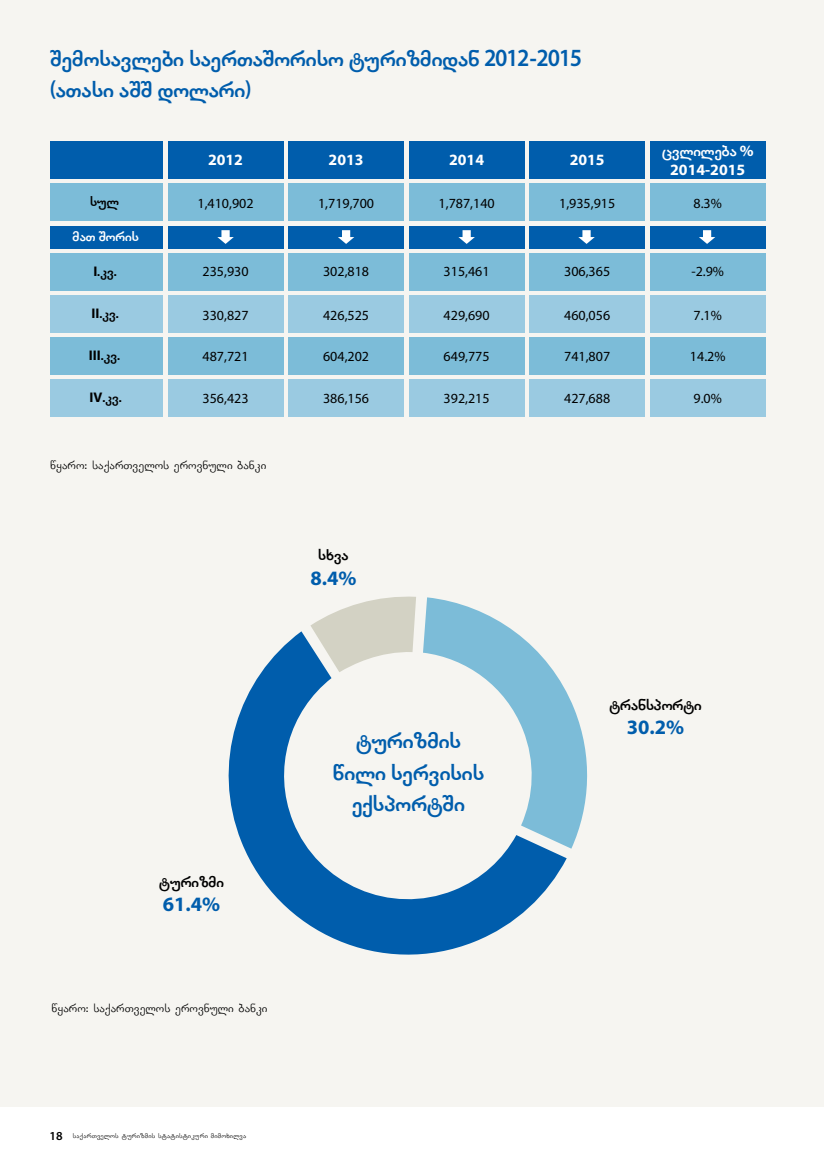
<style>
.page{position:relative;width:824px;height:1166px;background:#fff}
.page>*{position:absolute;margin:0;border:0;box-sizing:border-box;transform-origin:0 0}
.t1{font:700 22.75px/31.5px "A Kolkhety N";color:#005dac}
.t2{font:700 20.47px "Myriad Pro";color:#005dac}
.t3{font:700 15.75px "Myriad Pro";color:#fff}
.t4{font:700 15.75px "A Kolkhety N";color:#000}
.t5{font:700 15.75px "A Kolkhety N";color:#fff}
.t6{font:14px "Myriad Pro";color:#000}
.t7{font:700 14px "A Kolkhety N";color:#000}
.t8{font:700 14px "A Kolkhety N";color:#fff}
.t9{font:12.25px "A Kolkhety N";color:#000}
.t10{font:7px "A Kolkhety N";letter-spacing:.025em;color:#000}
.s1{font-family:"Myriad Pro"}
.s2{font-family:"Myriad Pro";font-weight:600;font-size:12.25px}
</style>
<div class="page">
<div style="left:0;top:0;width:823px;height:1106px;background:#f6f5f1"></div>
<svg style="left:310px;top:596px;width:106px;height:35px"></svg>
<svg style="left:228px;top:631px;width:338px;height:324px"></svg>
<div style="left:50px;top:379px;width:113px;height:37px;background:#9acae1"></div>
<div style="left:50px;top:142px;width:113px;height:37px;background:#005dac"></div>
<div style="left:50px;top:184px;width:113px;height:37px;background:#7cbcd8"></div>
<div style="left:50px;top:226px;width:113px;height:23px;background:#005dac"></div>
<div style="left:50px;top:254px;width:113px;height:37px;background:#7cbcd8"></div>
<div style="left:50px;top:295px;width:113px;height:37px;background:#9acae1"></div>
<div style="left:50px;top:337px;width:113px;height:37px;background:#7cbcd8"></div>
<div style="left:168px;top:379px;width:115px;height:37px;background:#9acae1"></div>
<div style="left:168px;top:142px;width:115px;height:37px;background:#005dac"></div>
<div style="left:168px;top:184px;width:115px;height:37px;background:#7cbcd8"></div>
<div style="left:168px;top:226px;width:115px;height:22px;background:#005dac"></div>
<div style="left:168px;top:253px;width:115px;height:37px;background:#7cbcd8"></div>
<div style="left:168px;top:295px;width:115px;height:37px;background:#9acae1"></div>
<div style="left:168px;top:337px;width:115px;height:37px;background:#7cbcd8"></div>
<svg style="left:217px;top:230px;width:17px;height:14px"></svg>
<div style="left:288px;top:379px;width:116px;height:37px;background:#9acae1"></div>
<div style="left:288px;top:142px;width:116px;height:37px;background:#005dac"></div>
<div style="left:288px;top:184px;width:116px;height:37px;background:#7cbcd8"></div>
<div style="left:288px;top:226px;width:116px;height:22px;background:#005dac"></div>
<div style="left:288px;top:253px;width:116px;height:37px;background:#7cbcd8"></div>
<div style="left:288px;top:295px;width:116px;height:37px;background:#9acae1"></div>
<div style="left:288px;top:337px;width:116px;height:37px;background:#7cbcd8"></div>
<svg style="left:338px;top:230px;width:16px;height:14px"></svg>
<div style="left:409px;top:379px;width:115px;height:37px;background:#9acae1"></div>
<div style="left:409px;top:142px;width:115px;height:37px;background:#005dac"></div>
<div style="left:409px;top:184px;width:115px;height:37px;background:#7cbcd8"></div>
<div style="left:409px;top:226px;width:115px;height:22px;background:#005dac"></div>
<div style="left:409px;top:253px;width:115px;height:37px;background:#7cbcd8"></div>
<div style="left:409px;top:295px;width:115px;height:37px;background:#9acae1"></div>
<div style="left:409px;top:337px;width:115px;height:37px;background:#7cbcd8"></div>
<svg style="left:458px;top:230px;width:17px;height:14px"></svg>
<div style="left:529px;top:379px;width:116px;height:37px;background:#9acae1"></div>
<div style="left:529px;top:142px;width:116px;height:37px;background:#005dac"></div>
<div style="left:529px;top:184px;width:116px;height:37px;background:#7cbcd8"></div>
<div style="left:529px;top:226px;width:116px;height:22px;background:#005dac"></div>
<div style="left:529px;top:253px;width:116px;height:37px;background:#7cbcd8"></div>
<div style="left:529px;top:295px;width:116px;height:37px;background:#9acae1"></div>
<div style="left:529px;top:337px;width:116px;height:37px;background:#7cbcd8"></div>
<svg style="left:578px;top:230px;width:16px;height:14px"></svg>
<div style="left:650px;top:379px;width:115px;height:37px;background:#9acae1"></div>
<div style="left:650px;top:142px;width:115px;height:37px;background:#005dac"></div>
<div style="left:650px;top:184px;width:115px;height:37px;background:#7cbcd8"></div>
<div style="left:650px;top:226px;width:115px;height:22px;background:#005dac"></div>
<div style="left:650px;top:253px;width:115px;height:37px;background:#7cbcd8"></div>
<div style="left:650px;top:295px;width:115px;height:37px;background:#9acae1"></div>
<div style="left:650px;top:337px;width:115px;height:37px;background:#7cbcd8"></div>
<svg style="left:699px;top:230px;width:16px;height:14px"></svg>
<svg style="left:423px;top:597px;width:165px;height:252px"></svg>
<h1 class="t1" style="left:50px;top:44px;width:533px">SEMOSAVLEBI SAERTASORISO TURIZMIDAN 2012-2015 (ATASI ASS DOLARI)</h1>
<p class="t3" style="left:208px;top:149px;width:36px">2012</p>
<p class="t3" style="left:328px;top:149px;width:36px">2013</p>
<p class="t3" style="left:449px;top:149px;width:36px">2014</p>
<p class="t3" style="left:569px;top:149px;width:36px">2015</p>
<p class="t7" style="left:90px;top:195px;width:30px">SUL</p>
<p class="t8" style="left:73px;top:230px;width:68px">MAT SORIS</p>
<p class="t6" style="left:197px;top:194px;width:58px">1,410,902</p>
<p class="t6" style="left:318px;top:194px;width:58px">1,719,700</p>
<p class="t6" style="left:438px;top:194px;width:58px">1,787,140</p>
<p class="t6" style="left:559px;top:194px;width:58px">1,935,915</p>
<p class="t7" style="left:93px;top:264px;width:25px"><span class="s1">I</span>.KV.</p>
<p class="t7" style="left:91px;top:307px;width:29px"><span class="s1">II</span>.KV.</p>
<p class="t7" style="left:89px;top:349px;width:33px"><span class="s1">III</span>.KV.</p>
<p class="t6" style="left:202px;top:263px;width:47px">235,930</p>
<p class="t6" style="left:202px;top:306px;width:47px">330,827</p>
<p class="t6" style="left:202px;top:348px;width:47px">487,721</p>
<p class="t6" style="left:323px;top:263px;width:47px">302,818</p>
<p class="t6" style="left:323px;top:306px;width:47px">426,525</p>
<p class="t6" style="left:323px;top:348px;width:47px">604,202</p>
<p class="t6" style="left:443px;top:263px;width:47px">315,461</p>
<p class="t6" style="left:443px;top:306px;width:47px">429,690</p>
<p class="t6" style="left:443px;top:348px;width:47px">649,775</p>
<p class="t6" style="left:564px;top:263px;width:47px">306,365</p>
<p class="t6" style="left:564px;top:306px;width:47px">460,056</p>
<p class="t6" style="left:564px;top:348px;width:47px">741,807</p>
<p class="t7" style="left:90px;top:391px;width:34px"><span class="s1">IV</span>.KV.</p>
<p class="t6" style="left:202px;top:390px;width:47px">356,423</p>
<p class="t6" style="left:323px;top:390px;width:47px">386,156</p>
<p class="t6" style="left:443px;top:390px;width:47px">392,215</p>
<p class="t6" style="left:564px;top:390px;width:47px">427,688</p>
<p class="t9" style="left:50px;top:459px;width:218px">WYARO: SAQARTVELOS EROVNULI BANKI</p>
<p class="t4" style="left:318px;top:547px;width:32px">SXVA</p>
<h2 class="t2" style="left:310px;top:565px;width:48px">8.4%</h2>
<p class="t5" style="left:661px;top:143px;width:94px">CVLILEBA <span class="s1">%</span></p>
<p class="t3" style="left:670px;top:160px;width:77px">2014-2015</p>
<p class="t6" style="left:693px;top:194px;width:30px">8.3%</p>
<p class="t6" style="left:691px;top:263px;width:34px">-2.9%</p>
<p class="t6" style="left:693px;top:306px;width:30px">7.1%</p>
<p class="t6" style="left:690px;top:348px;width:37px">14.2%</p>
<p class="t6" style="left:693px;top:390px;width:30px">9.0%</p>
<p class="t4" style="left:159px;top:874px;width:66px">TURIZMI</p>
<h2 class="t2" style="left:163px;top:891px;width:59px">61.4%</h2>
<p class="t9" style="left:51px;top:1002px;width:218px">WYARO: SAQARTVELOS EROVNULI BANKI</p>
<p class="t10" style="left:50px;top:1132px;width:198px"><span class="s2">18</span> SAQARTVELOS TURIZMIS STATISTIKURI MIMOXILVA</p>
<h1 class="t1" style="left:333px;top:726px;width:153px;text-align:center">TURIZMIS<br>WILI SERVISIS<br>EQSPORTSI</h1>
<p class="t4" style="left:609px;top:697px;width:94px">TRANSPORTI</p>
<h2 class="t2" style="left:626px;top:714px;width:59px">30.2%</h2>
</div>
